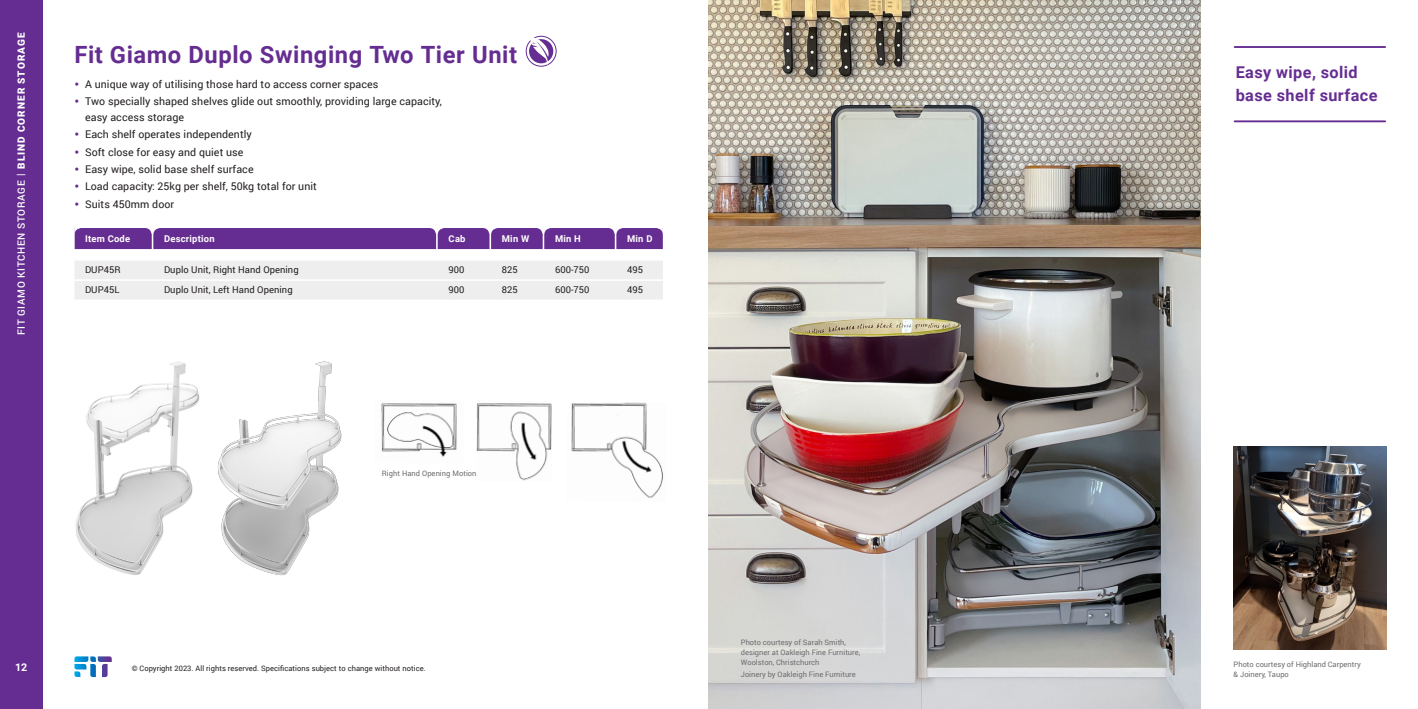
<style>
.page{position:relative;width:1418px;height:709px;background:#fff}
.page>*{position:absolute;margin:0;border:0;box-sizing:border-box;transform-origin:0 0}
.New_header{font:700 23.75px "Roboto";letter-spacing:.025em;color:#652d91}
.Bullet_points_Roboto{font:700 16.25px/22.5px "Roboto";letter-spacing:.025em;color:#652d91}
.t1{font:10.62px/15.6px "Roboto";letter-spacing:.005em;color:#231f20}
.t2{font:700 10.62px "Roboto";color:#fff}
.New_header-2{font:500 10px "Roboto";letter-spacing:.065em;color:#fff}
.Table_body_Roboto{font:9.38px "Roboto";letter-spacing:.005em;color:#231f20}
.Table_body_Roboto_2{font:700 9.38px "Roboto";letter-spacing:.025em;color:#fff}
.TABLE_TEXT_A{font:7.5px/10px "Roboto";color:#6c6d70}
.t3{font:7.5px "Roboto";letter-spacing:.005em;color:#231f20}
.Table_body_Roboto-2{font:7.5px "Roboto";letter-spacing:.005em;color:#6c6d70}
.s1{font-weight:900}
.s2{color:#652d91}
</style>
<div class="page">
<div style="left:0;top:0;width:43px;height:709px;background:#652d91"></div>
<svg style="left:74px;top:656px;width:38px;height:21px"></svg>
<img style="left:709px;top:0;width:492px;height:709px">
<div style="left:75px;top:261px;width:588px;height:38px;background:#eeeeef"></div>
<hr style="left:74px;top:279px;width:90px;height:2px;background:#fff">
<hr style="left:164px;top:279px;width:284px;height:2px;background:#fff">
<hr style="left:448px;top:279px;width:54px;height:2px;background:#fff">
<hr style="left:502px;top:279px;width:53px;height:2px;background:#fff">
<hr style="left:555px;top:279px;width:72px;height:2px;background:#fff">
<hr style="left:627px;top:279px;width:36px;height:2px;background:#fff">
<img style="left:1233px;top:446px;width:152px;height:203px">
<hr style="left:1234px;top:46px;width:150px;height:2px;background:#652d91">
<hr style="left:1234px;top:120px;width:150px;height:2px;background:#652d91">
<img style="left:75px;top:361px;width:125px;height:214px">
<img style="left:217px;top:361px;width:125px;height:215px">
<img style="left:476px;top:403px;width:76px;height:78px">
<img style="left:381px;top:403px;width:76px;height:54px">
<img style="left:571px;top:402px;width:92px;height:96px">
<svg style="left:526px;top:36px;width:30px;height:30px"></svg>
<div style="left:525px;top:36px;width:31px;height:31px;border:1px solid #652d91;border-radius:50%"></div>
<div style="left:529px;top:39px;width:24px;height:24px;background:#652d91;border-radius:50%"></div>
<svg style="left:525px;top:35px;width:23px;height:30px"></svg>
<svg style="left:74px;top:228px;width:589px;height:22px;background:#6f3a98"></svg>
<p class="New_header-2" style="left:14px;top:335px;width:304px;rotate:-90deg">FIT GIAMO KITCHEN STORAGE | <span class="s1">BLIND CORNER STORAGE</span></p>
<p class="New_header" style="left:74px;top:38px;width:444px">Fit Giamo Duplo Swinging Two Tier Unit</p>
<p class="t1" style="left:74px;top:76px;width:305px"><span class="s2">•</span> A unique way of utilising those hard to access corner spaces</p>
<p class="t1" style="left:85px;top:93px;width:358px;text-indent:-11px"><span class="s2">•</span> Two specially shaped shelves glide out smoothly, providing large capacity, easy access storage</p>
<p class="t1" style="left:74px;top:126px;width:179px"><span class="s2">•</span> Each shelf operates independently</p>
<p class="t1" style="left:74px;top:144px;width:170px"><span class="s2">•</span> Soft close for easy and quiet use</p>
<p class="t1" style="left:74px;top:161px;width:181px"><span class="s2">•</span> Easy wipe, solid base shelf surface</p>
<p class="t1" style="left:74px;top:178px;width:244px"><span class="s2">•</span> Load capacity: 25kg per shelf, 50kg total for unit</p>
<p class="t1" style="left:74px;top:196px;width:101px"><span class="s2">•</span> Suits 450mm door</p>
<p class="Table_body_Roboto_2" style="left:85px;top:232px;width:47px">Item Code</p>
<p class="Table_body_Roboto_2" style="left:164px;top:232px;width:52px">Description</p>
<p class="Table_body_Roboto_2" style="left:448px;top:232px;width:18px">Cab</p>
<p class="Table_body_Roboto_2" style="left:502px;top:232px;width:29px">Min W</p>
<p class="Table_body_Roboto_2" style="left:555px;top:232px;width:27px">Min H</p>
<p class="Table_body_Roboto_2" style="left:627px;top:232px;width:27px">Min D</p>
<p class="Table_body_Roboto" style="left:85px;top:263px;width:37px">DUP45R</p>
<p class="Table_body_Roboto" style="left:164px;top:263px;width:136px">Duplo Unit, Right Hand Opening</p>
<p class="Table_body_Roboto" style="left:448px;top:263px;width:17px">900</p>
<p class="Table_body_Roboto" style="left:502px;top:263px;width:17px">825</p>
<p class="Table_body_Roboto" style="left:555px;top:263px;width:36px">600-750</p>
<p class="Table_body_Roboto" style="left:627px;top:263px;width:17px">495</p>
<p class="Table_body_Roboto" style="left:85px;top:283px;width:36px">DUP45L</p>
<p class="Table_body_Roboto" style="left:164px;top:283px;width:130px">Duplo Unit, Left Hand Opening</p>
<p class="Table_body_Roboto" style="left:448px;top:283px;width:17px">900</p>
<p class="Table_body_Roboto" style="left:502px;top:283px;width:17px">825</p>
<p class="Table_body_Roboto" style="left:555px;top:283px;width:36px">600-750</p>
<p class="Table_body_Roboto" style="left:627px;top:283px;width:17px">495</p>
<p class="Table_body_Roboto-2" style="left:382px;top:468px;width:96px">Right Hand Opening Motion</p>
<p class="t2" style="left:15px;top:660px;width:13px">12</p>
<p class="t3" style="left:132px;top:662px;width:295px">© Copyright 2023. All rights reserved. Specifications subject to change without notice.</p>
<p class="TABLE_TEXT_A" style="left:741px;top:636px;width:121px">Photo courtesy of Sarah Smith, designer at Oakleigh Fine Furniture,<br>Woolston, Christchurch</p>
<p class="TABLE_TEXT_A" style="left:741px;top:669px;width:116px">Joinery by Oakleigh Fine Furniture</p>
<p class="Bullet_points_Roboto" style="left:1235px;top:60px;width:143px">Easy wipe, solid base shelf surface</p>
<p class="TABLE_TEXT_A" style="left:1233px;top:659px;width:129px">Photo courtesy of Highland Carpentry &amp; Joinery, Taupo</p>
</div>
